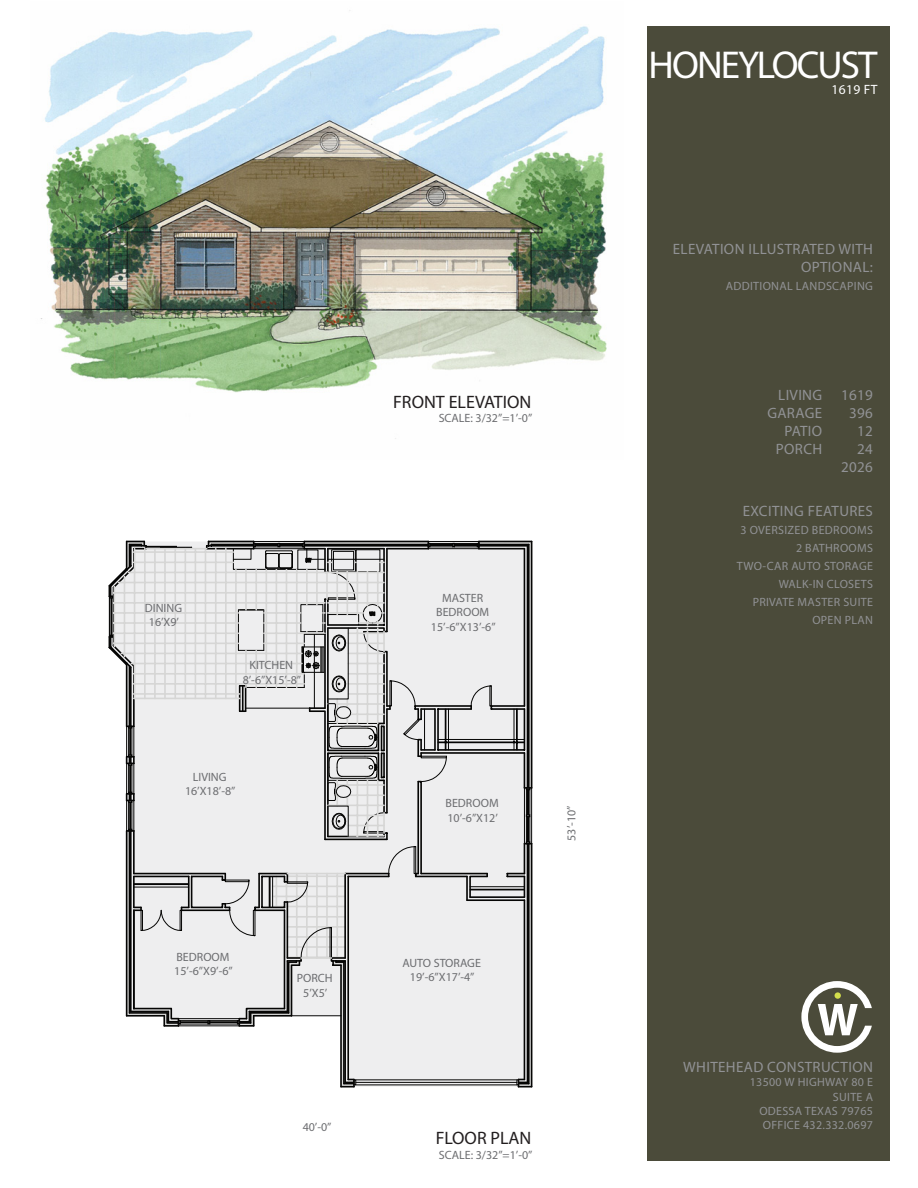
<style>
.page{position:relative;width:918px;height:1188px;background:#fff}
.page>*{position:absolute;margin:0;border:0;box-sizing:border-box;transform-origin:0 0}
.t1{font:39px "Myriad Pro";letter-spacing:-.05em;color:#fff}
.t2{font:18px "Myriad Pro";color:#231f20}
.t3{font:15px/18px "Myriad Pro";letter-spacing:.025em;color:#919295;text-align:right}
.t4{font:13.5px "Myriad Pro";letter-spacing:.025em;color:#fff}
.t5{font:12px/14.4px "Myriad Pro";color:#6c6d70;text-align:center}
.t6{font:12px/18px "Myriad Pro";letter-spacing:.025em;color:#919295;text-align:right}
</style>
<div class="page">
<img style="left:40px;top:10px;width:567px;height:429px">
<div style="left:647px;top:26px;width:243px;height:1135px;background:#4b4b3a"></div>
<svg style="left:801px;top:981px;width:71px;height:72px"></svg>
<svg style="left:108px;top:540px;width:143px;height:476px"></svg>
<svg style="left:109px;top:586px;width:5px;height:13px"></svg>
<hr style="left:113px;top:596px;width:1px;height:41px;background:#050504">
<hr style="left:109px;top:596px;width:1px;height:41px;background:#050504">
<svg style="left:109px;top:635px;width:5px;height:3px"></svg>
<hr style="left:111px;top:598px;width:1px;height:37px;background:#050504">
<hr style="left:119px;top:582px;width:265px;height:1px;background:#d6d6d5">
<hr style="left:113px;top:592px;width:271px;height:2px;background:#d6d6d5">
<hr style="left:113px;top:602px;width:212px;height:2px;background:#d6d6d5">
<hr style="left:113px;top:612px;width:125px;height:2px;background:#d6d6d5">
<hr style="left:113px;top:622px;width:125px;height:2px;background:#d6d6d5">
<hr style="left:113px;top:632px;width:125px;height:2px;background:#d6d6d5">
<hr style="left:113px;top:643px;width:125px;height:1px;background:#d6d6d5">
<hr style="left:121px;top:653px;width:181px;height:1px;background:#d6d6d5">
<hr style="left:114px;top:587px;width:1px;height:60px;background:#d6d6d5">
<hr style="left:124px;top:577px;width:1px;height:80px;background:#d6d6d5">
<svg style="left:126px;top:541px;width:406px;height:547px;background:#d7d7d8"></svg>
<hr style="left:246px;top:708px;width:64px;height:1px;background:#050504">
<hr style="left:287px;top:873px;width:58px;height:1px;background:#d6d6d5">
<hr style="left:301px;top:957px;width:30px;height:2px;background:#d6d6d5">
<hr style="left:383px;top:813px;width:2px;height:20px;background:#d6d6d5">
<hr style="left:383px;top:631px;width:2px;height:21px;background:#d6d6d5">
<hr style="left:134px;top:698px;width:106px;height:1px;background:#d6d6d5">
<hr style="left:146px;top:548px;width:61px;height:1px;background:#d6d6d5">
<h1 class="t1" style="left:649px;top:41px;width:230px">HONEYLOCUST</h1>
<p class="t4" style="left:832px;top:81px;width:47px">1619 FT</p>
<h2 class="t2" style="left:393px;top:391px;width:140px">FRONT ELEVATION</h2>
<p class="t5" style="left:439px;top:411px;width:95px">SCALE: 3/32”=1’-0”</p>
<p class="t5" style="left:145px;top:601px;width:39px">DINING<br>16’X9’</p>
<p class="t5" style="left:243px;top:658px;width:60px">KITCHEN<br>8’-6”X15’-8”</p>
<p class="t5" style="left:185px;top:769px;width:52px">LIVING<br>16’X18’-8”</p>
<p class="t5" style="left:174px;top:949px;width:60px;text-align:left">BEDROOM<br>15’-6”X9’-6”</p>
<p class="t5" style="left:297px;top:971px;width:37px">PORCH<br>5’X5’</p>
<p class="t5" style="left:431px;top:591px;width:66px">MASTER<br>BEDROOM<br>15’-6”X13’-6”</p>
<p class="t5" style="left:446px;top:796px;width:55px;text-align:left">BEDROOM<br>10’-6”X12’</p>
<p class="t5" style="left:403px;top:955px;width:80px">AUTO STORAGE<br>19’-6”X17’-4”</p>
<p class="t5" style="left:564px;top:841px;width:37px;rotate:-90deg">53’-10”</p>
<p class="t3" style="left:673px;top:240px;width:202px">ELEVATION ILLUSTRATED WITH<br>OPTIONAL:</p>
<p class="t6" style="left:726px;top:277px;width:149px">ADDITIONAL LANDSCAPING</p>
<p class="t3" style="left:767px;top:386px;width:56px">LIVING<br>GARAGE<br>PATIO<br>PORCH</p>
<p class="t3" style="left:841px;top:386px;width:33px">1619<br>396<br>12<br>24<br>2026</p>
<p class="t3" style="left:743px;top:501px;width:132px">EXCITING FEATURES</p>
<p class="t6" style="left:737px;top:520px;width:138px">3 OVERSIZED BEDROOMS<br>2 BATHROOMS<br>TWO-CAR AUTO STORAGE<br>WALK-IN CLOSETS<br>PRIVATE MASTER SUITE<br>OPEN PLAN</p>
<p class="t3" style="left:683px;top:1058px;width:191px">WHITEHEAD CONSTRUCTION</p>
<p class="t6" style="left:750px;top:1075px;width:125px;line-height:14.4px">13500 W HIGHWAY 80 E<br>SUITE A<br>ODESSA TEXAS 79765</p>
<p class="t5" style="left:303px;top:1120px;width:30px">40’-0”</p>
<p class="t6" style="left:763px;top:1116px;width:112px">OFFICE 432.332.0697</p>
<h2 class="t2" style="left:436px;top:1127px;width:97px">FLOOR PLAN</h2>
<p class="t5" style="left:439px;top:1147px;width:95px">SCALE: 3/32”=1’-0”</p>
</div>
